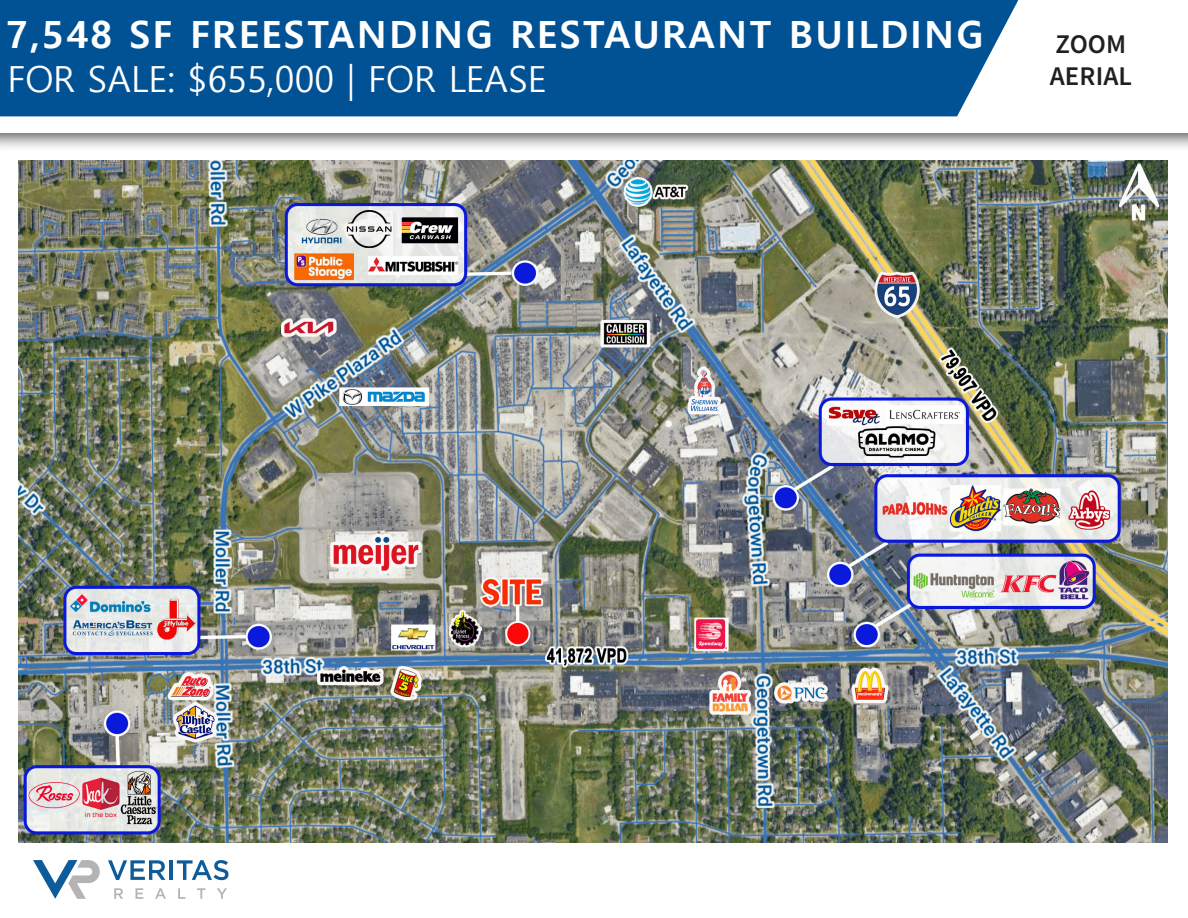
<style>
.page{position:relative;width:1188px;height:918px;background:#fff}
.page>*{position:absolute;margin:0;border:0;box-sizing:border-box;transform-origin:0 0}
.t1{font:700 37.5px "Malgun Gothic";letter-spacing:.06em;color:#fff}
.t2{font:36px "Malgun Gothic";color:#fff}
.t3{font:27px "Source Sans Variable";letter-spacing:.005em;color:#231f20}
</style>
<div class="page">
<div style="left:0;top:0;width:1188px;height:153px;background:#231f20;opacity:.75"></div>
<div style="left:0;top:0;width:1188px;height:132px;background:#fff"></div>
<div style="left:0;top:0;width:1018px;height:116px;background:#005295"></div>
<svg style="left:177px;top:860px;width:52px;height:20px"></svg>
<hr style="left:169px;top:860px;width:4px;height:20px;background:#0d5b99">
<svg style="left:108px;top:860px;width:57px;height:20px"></svg>
<svg style="left:217px;top:888px;width:10px;height:11px"></svg>
<svg style="left:197px;top:888px;width:9px;height:11px"></svg>
<svg style="left:178px;top:888px;width:7px;height:11px"></svg>
<svg style="left:155px;top:888px;width:11px;height:11px"></svg>
<svg style="left:136px;top:888px;width:7px;height:11px"></svg>
<svg style="left:114px;top:888px;width:9px;height:11px"></svg>
<svg style="left:33px;top:860px;width:67px;height:39px"></svg>
<img style="left:18px;top:160px;width:1150px;height:683px">
<p class="t1" style="left:6px;top:12px;width:979px">7,548 SF FREESTANDING RESTAURANT BUILDING</p>
<p class="t2" style="left:8px;top:59px;width:541px">FOR SALE: $655,000 | FOR LEASE</p>
<p class="t3" style="left:1056px;top:27px;width:72px">ZOOM</p>
<p class="t3" style="left:1050px;top:60px;width:84px">AERIAL</p>
</div>
